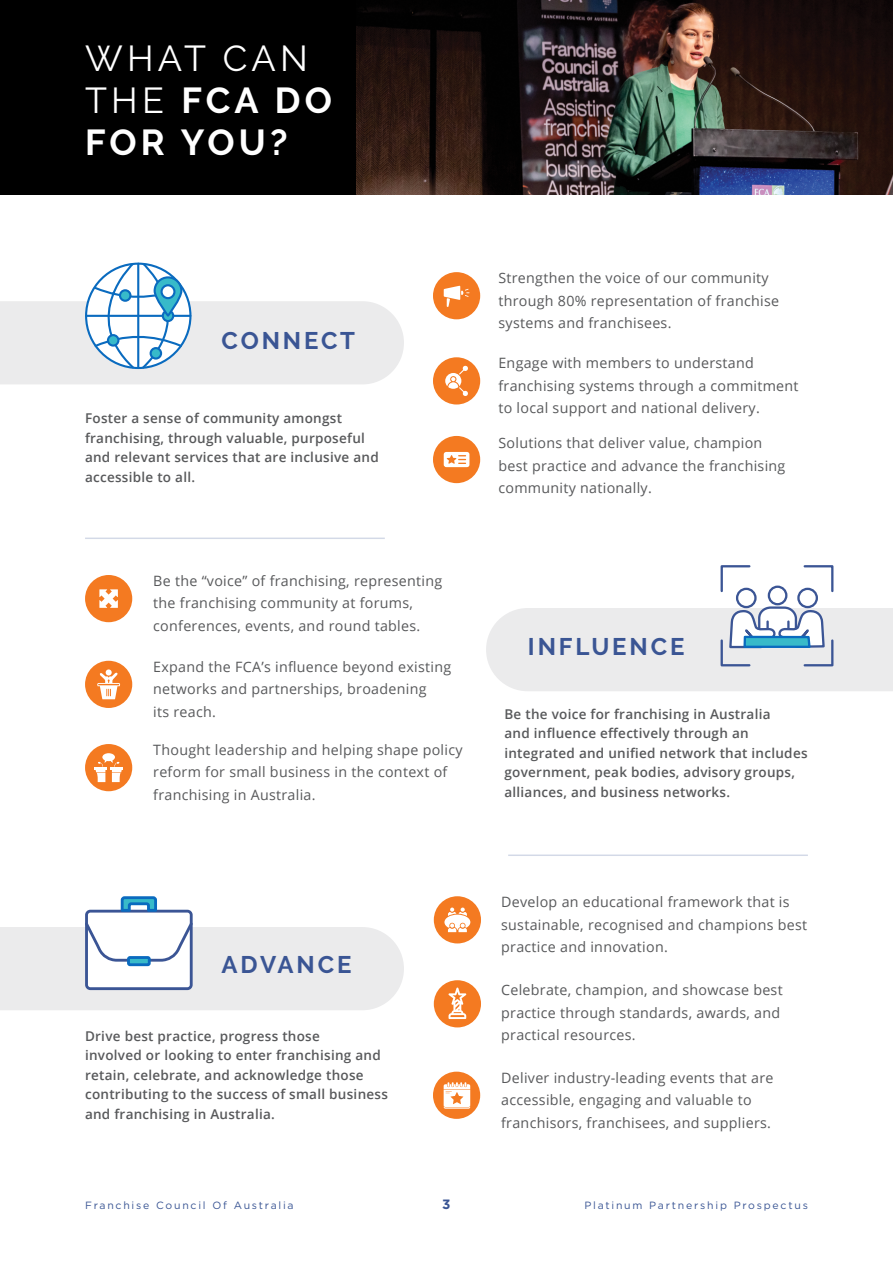
<style>
.page{position:relative;width:893px;height:1263px;background:#fff}
.page>*{position:absolute;margin:0;border:0;box-sizing:border-box;transform-origin:0 0}
.t1{font:700 36px/42px "Raleway";letter-spacing:.11em;color:#fff}
.t2{font:700 24px "Raleway";letter-spacing:.12em;color:#3a5594}
.t3{font:14.25px/22.5px "Open Sans";letter-spacing:.02em;color:#58595b}
.t4{font:600 13.5px/19.5px "Open Sans";letter-spacing:.02em;color:#58595b}
.t5{font:700 13.5px "Gotham";color:#3a5594}
.t6{font:10.5px "Gotham";letter-spacing:.17em;color:#3a5594}
.s1{font-weight:400}
</style>
<div class="page">
<div style="left:0;top:0;width:893px;height:195px;background:#000"></div>
<img style="left:356px;top:0;width:537px;height:195px">
<div style="left:433px;top:272px;width:47px;height:47px;background:#f47a21;border-radius:50%"></div>
<svg style="left:444px;top:286px;width:25px;height:21px"></svg>
<div style="left:433px;top:436px;width:47px;height:47px;background:#f47a21;border-radius:50%"></div>
<svg style="left:444px;top:452px;width:25px;height:15px"></svg>
<div style="left:433px;top:357px;width:47px;height:47px;background:#f47a21;border-radius:50%"></div>
<svg style="left:445px;top:365px;width:23px;height:31px"></svg>
<svg style="left:0;top:262px;width:404px;height:122px"></svg>
<div style="left:161px;top:285px;width:14px;height:13px;background:#fff;border-radius:50%"></div>
<div style="left:154px;top:276px;width:28px;height:41px;border:2px solid #0a6bbf;border-radius:13px"></div>
<div style="left:161px;top:284px;width:14px;height:15px;border:2px solid #0a6bbf;border-radius:50%"></div>
<svg style="left:486px;top:565px;width:407px;height:126px"></svg>
<div style="left:85px;top:910px;width:108px;height:80px;border:3px solid #3b5595;border-radius:4px"></div>
<svg style="left:0;top:920px;width:404px;height:90px"></svg>
<div style="left:128px;top:957px;width:21px;height:8px;background:#38bac9"></div>
<div style="left:127px;top:956px;width:24px;height:10px;border:3px solid #0a6bbf"></div>
<svg style="left:119px;top:896px;width:39px;height:17px"></svg>
<hr style="left:85px;top:537px;width:300px;height:2px;background:#3a5594">
<hr style="left:508px;top:854px;width:300px;height:2px;background:#3a5594">
<div style="left:85px;top:575px;width:47px;height:47px;background:#f47a21;border-radius:50%"></div>
<svg style="left:99px;top:589px;width:19px;height:19px"></svg>
<div style="left:85px;top:661px;width:47px;height:47px;background:#f47a21;border-radius:50%"></div>
<svg style="left:97px;top:669px;width:23px;height:30px"></svg>
<div style="left:85px;top:744px;width:47px;height:47px;background:#f47a21;border-radius:50%"></div>
<svg style="left:94px;top:753px;width:29px;height:29px"></svg>
<div style="left:434px;top:896px;width:47px;height:47px;background:#f47a21;border-radius:50%"></div>
<svg style="left:444px;top:907px;width:26px;height:25px"></svg>
<div style="left:433px;top:1072px;width:47px;height:47px;background:#f47a21;border-radius:50%"></div>
<svg style="left:444px;top:1082px;width:26px;height:27px"></svg>
<div style="left:434px;top:980px;width:47px;height:47px;background:#f47a21;border-radius:50%"></div>
<svg style="left:448px;top:987px;width:18px;height:32px"></svg>
<h1 class="t1" style="left:85px;top:37px;width:249px"><span class="s1">WHAT CAN<br>THE</span> FCA DO<br>FOR YOU?</h1>
<h2 class="t2" style="left:221px;top:327px;width:135px">CONNECT</h2>
<p class="t4" style="left:85px;top:408px;width:295px">Foster a sense of community amongst franchising, through valuable, purposeful and relevant services that are inclusive and accessible to all.</p>
<p class="t3" style="left:153px;top:569px;width:291px">Be the “voice” of franchising, representing the franchising community at forums, conferences, events, and round tables.</p>
<p class="t3" style="left:153px;top:655px;width:299px">Expand the FCA’s influence beyond existing networks and partnerships, broadening<br>its reach.</p>
<p class="t3" style="left:153px;top:738px;width:311px">Thought leadership and helping shape policy reform for small business in the context of franchising in Australia.</p>
<p class="t3" style="left:498px;top:266px;width:282px">Strengthen the voice of our community through 80% representation of franchise systems and franchisees.</p>
<p class="t3" style="left:498px;top:351px;width:302px">Engage with members to understand franchising systems through a commitment to local support and national delivery.</p>
<p class="t3" style="left:498px;top:431px;width:288px">Solutions that deliver value, champion best practice and advance the franchising community nationally.</p>
<h2 class="t2" style="left:528px;top:633px;width:158px">INFLUENCE</h2>
<p class="t4" style="left:504px;top:704px;width:305px">Be the voice for franchising in Australia<br>and influence effectively through an integrated and unified network that includes government, peak bodies, advisory groups, alliances, and business networks.</p>
<h2 class="t2" style="left:221px;top:951px;width:132px">ADVANCE</h2>
<p class="t4" style="left:85px;top:1026px;width:304px">Drive best practice, progress those<br>involved or looking to enter franchising and retain, celebrate, and acknowledge those contributing to the success of small business and franchising in Australia.</p>
<p class="t3" style="left:501px;top:890px;width:307px">Develop an educational framework that is sustainable, recognised and champions best practice and innovation.</p>
<p class="t3" style="left:501px;top:978px;width:283px">Celebrate, champion, and showcase best practice through standards, awards, and practical resources.</p>
<p class="t3" style="left:501px;top:1066px;width:274px">Deliver industry-leading events that are accessible, engaging and valuable to franchisors, franchisees, and suppliers.</p>
<p class="t6" style="left:85px;top:1199px;width:210px">Franchise Council Of Australia</p>
<p class="t5" style="left:442px;top:1195px;width:10px">3</p>
<p class="t6" style="left:584px;top:1199px;width:225px">Platinum Partnership Prospectus</p>
</div>
